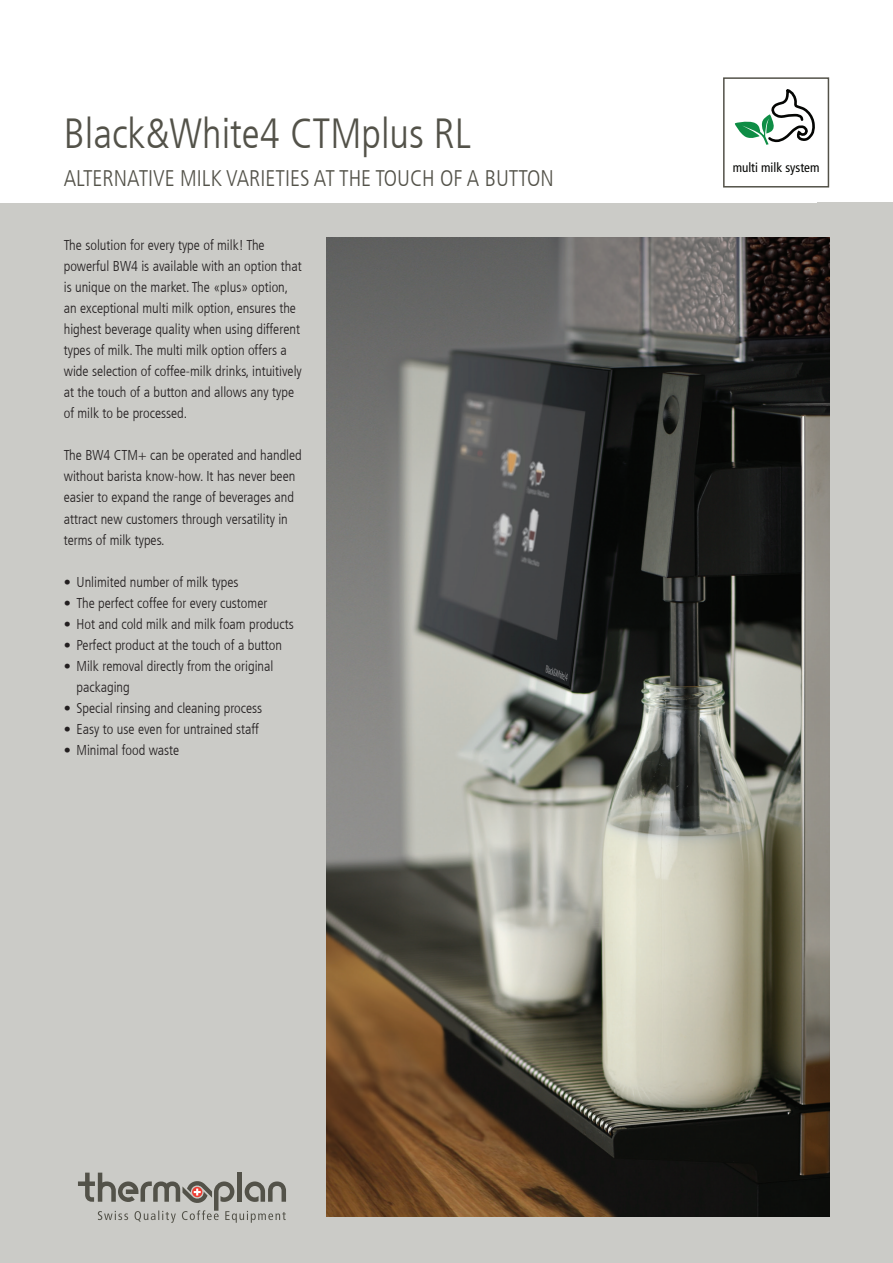
<style>
.page{position:relative;width:893px;height:1263px;background:#fff}
.page>*{position:absolute;margin:0;border:0;box-sizing:border-box;transform-origin:0 0}
.t1{font:300 condensed 42px "Frutiger LT Com";color:#535249}
.t2{font:300 condensed 22.5px "Frutiger LT Com";color:#535249}
.t3{font:300 condensed 14.25px/21px "Frutiger LT Com";color:#231f20}
.t4{font:condensed 13.05px "Frutiger LT Com";color:#040503}
</style>
<div class="page">
<div style="left:0;top:202px;width:893px;height:1061px;background:#cbcbc7"></div>
<img style="left:326px;top:238px;width:503px;height:978px">
<svg style="left:78px;top:1172px;width:208px;height:51px"></svg>
<div style="left:237px;top:1172px;width:5px;height:30px;background:#535249"></div>
<svg style="left:735px;top:89px;width:80px;height:56px"></svg>
<div style="left:723px;top:77px;width:106px;height:111px;border:2px solid #535249"></div>
<h1 class="t1" style="left:64px;top:108px;width:409px">Black&amp;White4 CTMplus RL</h1>
<h2 class="t2" style="left:64px;top:165px;width:492px">ALTERNATIVE MILK VARIETIES AT THE TOUCH OF A BUTTON</h2>
<p class="t3" style="left:64px;top:235px;width:240px">The solution for every type of milk! The powerful BW4 is available with an option that is unique on the market. The «plus» option, an exceptional multi milk option, ensures the highest beverage quality when using different types of milk. The multi milk option offers a wide selection of coffee-milk drinks, intuitively at the touch of a button and allows any type of milk to be processed.</p>
<p class="t3" style="left:64px;top:445px;width:240px">The BW4 CTM+ can be operated and handled without barista know-how. It has never been easier to expand the range of beverages and attract new customers through versatility in terms of milk types.</p>
<p class="t3" style="left:64px;top:571px;width:176px">• Unlimited number of milk types</p>
<p class="t3" style="left:64px;top:592px;width:205px">• The perfect coffee for every customer</p>
<p class="t3" style="left:64px;top:613px;width:231px">• Hot and cold milk and milk foam products</p>
<p class="t3" style="left:64px;top:634px;width:220px">• Perfect product at the touch of a button</p>
<p class="t3" style="left:77px;top:655px;width:198px;text-indent:-13px">• Milk removal directly from the original packaging</p>
<p class="t3" style="left:64px;top:697px;width:200px">• Special rinsing and cleaning process</p>
<p class="t3" style="left:64px;top:718px;width:197px">• Easy to use even for untrained staff</p>
<p class="t3" style="left:64px;top:739px;width:117px">• Minimal food waste</p>
<p class="t4" style="left:733px;top:159px;width:88px">multi milk system</p>
</div>
